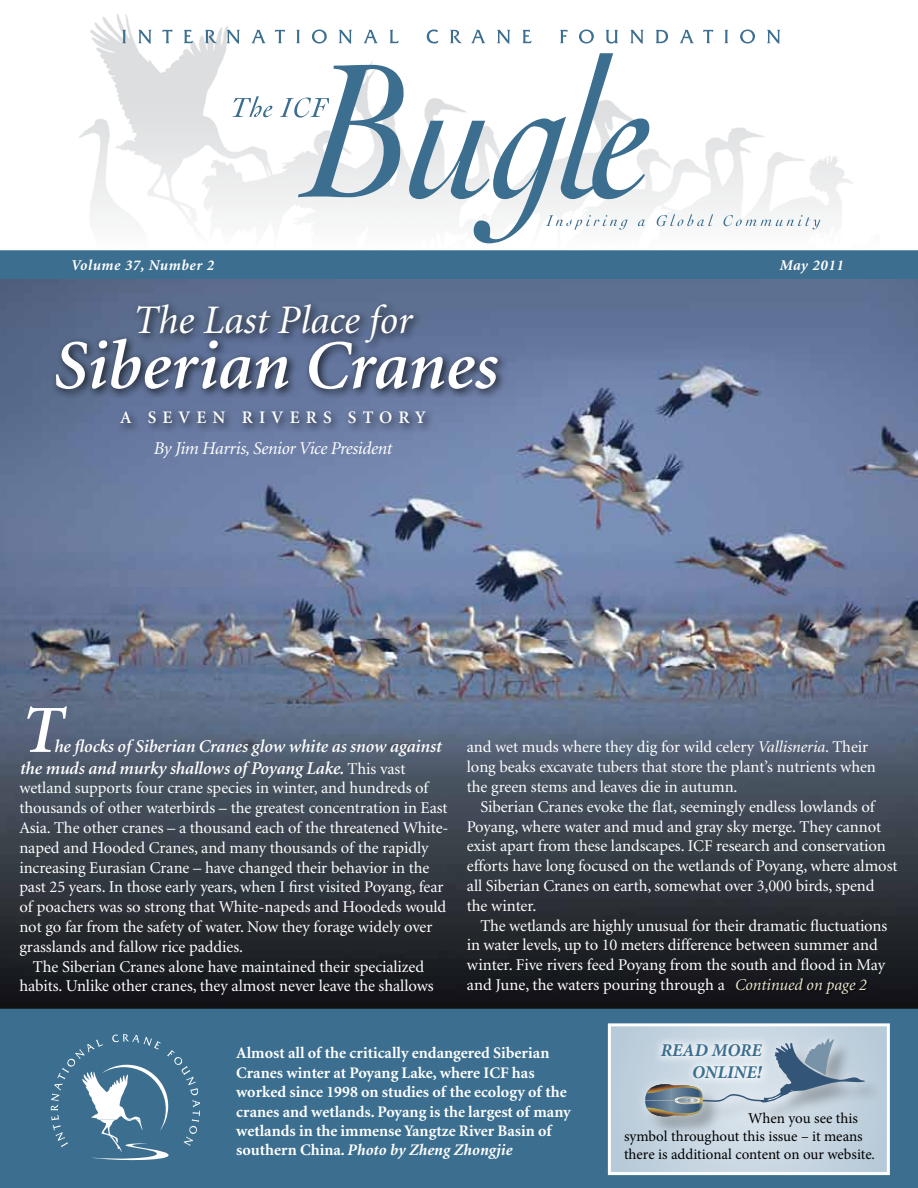
<style>
.page{position:relative;width:918px;height:1188px;background:#fff}
.page>*{position:absolute;margin:0;border:0;box-sizing:border-box;transform-origin:0 0}
.t1{font:italic 600 69.9px "Minion";color:#fff}
.t2{font:italic 600 67.5px "Minion";color:#fff}
.t3{font:italic 40.5px "Minion";color:#fff}
.t4{font:italic 600 18px/21.6px "Minion";letter-spacing:-.005em;color:#fff}
.t5{font:italic 18px "Minion";letter-spacing:-.02em;color:#fff}
.t6{font:italic 700 18px/21.6px "Minion Pro";color:#3b6e8f;text-align:right}
.t7{font:600 17.7px "Minion";letter-spacing:.35em;color:#fff}
.t8{font:16.5px/19.8px "Minion";letter-spacing:-.005em;color:#fff}
.t9{font:700 16.2px/19.4px "Minion";color:#fff}
.t10{font:15px/18px "Minion Pro";letter-spacing:-.005em;color:#000}
.t11{font:italic 700 15px "Minion";letter-spacing:.04em;color:#fff}
.s1{font-weight:400;font-style:normal;font-size:16.5px}
.s2{font-style:italic}
.s3{font-style:italic;color:#ebe7ce}
</style>
<div class="page">
<img style="left:0;top:278px;width:918px;height:731px">
<div style="left:0;top:1009px;width:918px;height:179px;background:#3b6e8f"></div>
<svg style="left:51px;top:1034px;width:149px;height:127px;background:#53809c"></svg>
<img style="left:79px;top:14px;width:774px;height:230px">
<svg style="left:122px;top:30px;width:4px;height:13px"></svg>
<svg style="left:138px;top:30px;width:14px;height:14px"></svg>
<svg style="left:162px;top:30px;width:11px;height:13px"></svg>
<svg style="left:184px;top:30px;width:9px;height:13px"></svg>
<svg style="left:205px;top:30px;width:12px;height:13px"></svg>
<svg style="left:227px;top:30px;width:13px;height:14px"></svg>
<svg style="left:251px;top:30px;width:15px;height:13px"></svg>
<svg style="left:275px;top:30px;width:10px;height:13px"></svg>
<svg style="left:296px;top:30px;width:4px;height:13px"></svg>
<svg style="left:312px;top:29px;width:15px;height:15px"></svg>
<svg style="left:339px;top:30px;width:13px;height:14px"></svg>
<svg style="left:363px;top:30px;width:15px;height:13px"></svg>
<svg style="left:390px;top:30px;width:9px;height:13px"></svg>
<svg style="left:427px;top:30px;width:12px;height:14px"></svg>
<svg style="left:450px;top:30px;width:12px;height:13px"></svg>
<svg style="left:471px;top:30px;width:14px;height:13px"></svg>
<svg style="left:497px;top:30px;width:13px;height:14px"></svg>
<svg style="left:522px;top:30px;width:10px;height:13px"></svg>
<svg style="left:560px;top:30px;width:7px;height:13px"></svg>
<svg style="left:579px;top:29px;width:15px;height:15px"></svg>
<svg style="left:606px;top:30px;width:12px;height:14px"></svg>
<svg style="left:630px;top:30px;width:14px;height:14px"></svg>
<svg style="left:656px;top:30px;width:12px;height:13px"></svg>
<svg style="left:680px;top:30px;width:14px;height:13px"></svg>
<svg style="left:703px;top:30px;width:10px;height:13px"></svg>
<svg style="left:724px;top:30px;width:4px;height:13px"></svg>
<svg style="left:740px;top:29px;width:15px;height:15px"></svg>
<svg style="left:767px;top:30px;width:13px;height:14px"></svg>
<div style="left:0;top:250px;width:918px;height:28px;background:#3b6e8f"></div>
<svg style="left:232px;top:96px;width:40px;height:21px"></svg>
<svg style="left:280px;top:53px;width:369px;height:190px"></svg>
<svg style="left:657px;top:214px;width:56px;height:12px"></svg>
<svg style="left:724px;top:215px;width:96px;height:14px"></svg>
<div style="left:51px;top:300px;width:458px;height:134px;background:#000;opacity:.75"></div>
<div style="left:736px;top:978px;width:134px;height:18px;background:#141319"></div>
<div style="left:609px;top:1025px;width:279px;height:149px;background:linear-gradient(to right,#c5d4e0,#c4d4e0)"></div>
<div style="left:608px;top:1023px;width:282px;height:152px;border:3px solid #fff"></div>
<div style="left:645px;top:1038px;width:238px;height:97px;background:#000;opacity:.27"></div>
<div style="left:634px;top:1027px;width:240px;height:99px;background:#fff;opacity:.5"></div>
<svg style="left:645px;top:1038px;width:220px;height:78px;background:#a1b1be"></svg>
<div style="left:650px;top:1033px;width:120px;height:53px;background:#fff;opacity:.75"></div>
<p class="t11" style="left:71px;top:258px;width:145px">Volume 37, Number 2</p>
<p class="t11" style="left:780px;top:258px;width:65px">May 2011</p>
<h3 class="t3" style="left:134px;top:301px;width:281px">The Last Place for</h3>
<h1 class="t1" style="left:51px;top:331px;width:446px">Siberian Cranes</h1>
<p class="t7" style="left:120px;top:409px;width:308px">A SEVEN RIVERS STORY</p>
<p class="t5" style="left:154px;top:439px;width:240px">By Jim Harris, Senior Vice President</p>
<h2 class="t2" style="left:19px;top:696px;width:43px">T</h2>
<p class="t4" style="left:19px;top:736px;width:423px;text-indent:34px">he flocks of Siberian Cranes glow white as snow against the muds and murky shallows of Poyang Lake. <span class="s1">This vast</span></p>
<p class="t8" style="left:19px;top:779px;width:431px">wetland supports four crane species in winter, and hundreds of thousands of other waterbirds – the greatest concentration in East Asia. The other cranes – a thousand each of the threatened White&shy;naped and Hooded Cranes, and many thousands of the rapidly increasing Eurasian Crane – have changed their behavior in the past 25 years. In those early years, when I first visited Poyang, fear of poachers was so strong that White-napeds and Hoodeds would not go far from the safety of water. Now they forage widely over grasslands and fallow rice paddies.</p>
<p class="t8" style="left:19px;top:957px;width:416px;text-align:center">The Siberian Cranes alone have maintained their specialized habits. Unlike other cranes, they almost never leave the shallows</p>
<p class="t8" style="left:467px;top:738px;width:411px">and wet muds where they dig for wild celery <span class="s2">Vallisneria</span>. Their long beaks excavate tubers that store the plant’s nutrients when the green stems and leaves die in autumn.</p>
<p class="t8" style="left:467px;top:797px;width:432px;text-indent:13px">Siberian Cranes evoke the flat, seemingly endless lowlands of Poyang, where water and mud and gray sky merge. They cannot exist apart from these landscapes. ICF research and conservation efforts have long focused on the wetlands of Poyang, where almost all Siberian Cranes on earth, somewhat over 3,000 birds, spend the winter.</p>
<p class="t8" style="left:467px;top:916px;width:422px;text-indent:13px">The wetlands are highly unusual for their dramatic fluctuations in water levels, up to 10 meters difference between summer and winter. Five rivers feed Poyang from the south and flood in May and June, the waters pouring through a <span class="s3">Continued on page 2</span></p>
<p class="t9" style="left:236px;top:1044px;width:336px">Almost all of the critically endangered Siberian Cranes winter at Poyang Lake, where ICF has worked since 1998 on studies of the ecology of the cranes and wetlands. Poyang is the largest of many wetlands in the immense Yangtze River Basin of southern China. <span class="s2">Photo by Zheng Zhongjie</span></p>
<p class="t6" style="left:661px;top:1039px;width:102px">READ MORE<br>ONLINE!</p>
<p class="t10" style="left:624px;top:1109px;width:253px;text-indent:124px">When you see this symbol throughout this issue – it means there is additional content on our website.</p>
</div>
